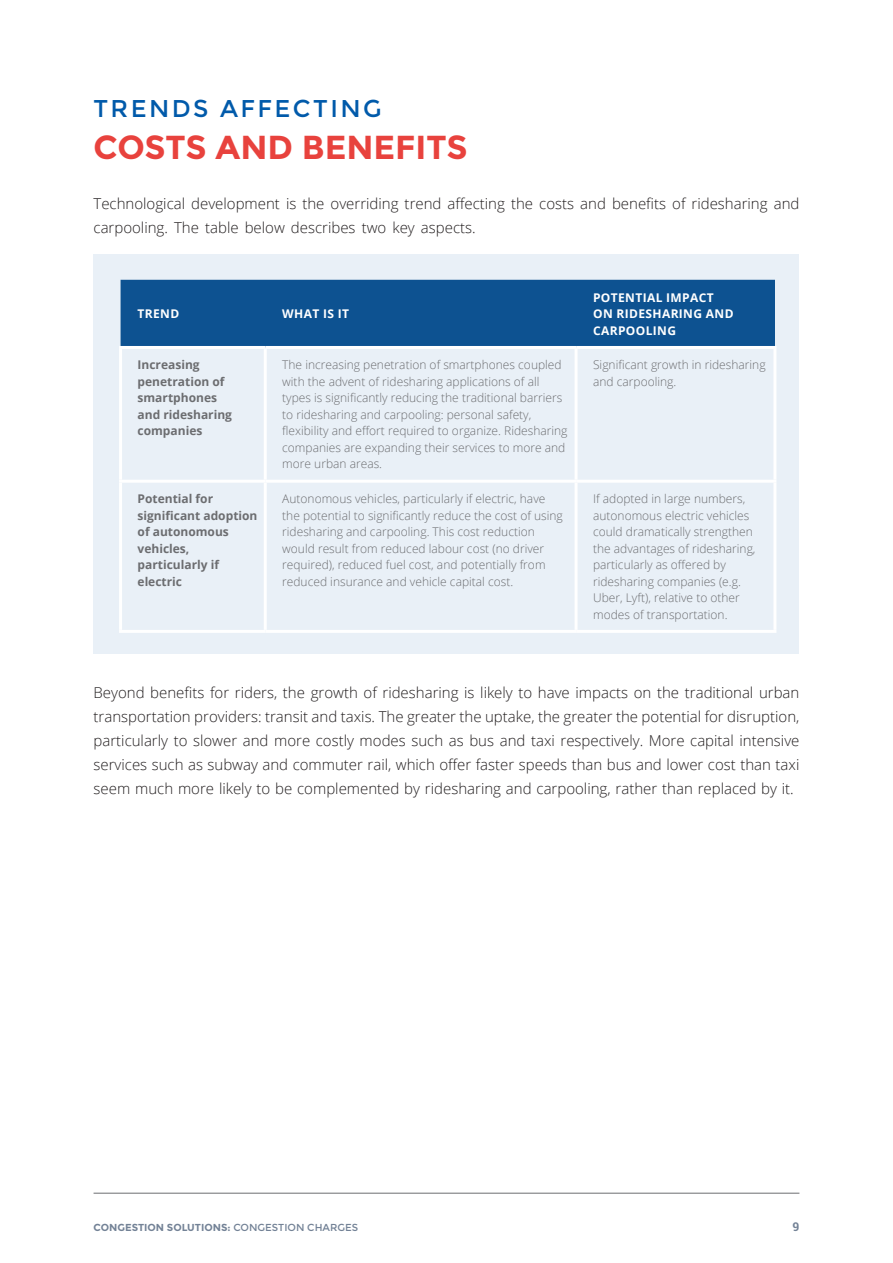
<style>
.page{position:relative;width:893px;height:1263px;background:#fff}
.page>*{position:absolute;margin:0;border:0;box-sizing:border-box;transform-origin:0 0}
.MAIN_TITLE{font:700 33.15px "Montserrat";color:#e8423d}
.MAIN_TITLE_-_TOP{font:24.3px "Montserrat";letter-spacing:.1em;color:#015aaa}
.BODY{font:300 15px/24px "Open Sans";color:#231f20}
.TABLE_BODY{font:300 12px/16.5px "Open Sans";color:#6c6d70}
.TABLE_BODY-2{font:700 12px/16.5px "Open Sans";color:#6c6d70}
.FIRST_ROW_-_HEADING{font:700 12px/16.5px "Open Sans";letter-spacing:.03em;color:#fff}
.t1{font:700 12px "Roboto";color:#738296}
.t2{font:700 10.2px "Montserrat";color:#738296}
.s1{font-weight:400}
</style>
<div class="page">
<div style="left:94px;top:254px;width:705px;height:399px;background:#e9f0f7"></div>
<div style="left:121px;top:280px;width:654px;height:66px;background:#0d5291"></div>
<hr style="left:119px;top:346px;width:146px;height:3px;background:#fff">
<hr style="left:119px;top:349px;width:3px;height:131px;background:#fff">
<hr style="left:265px;top:346px;width:311px;height:3px;background:#fff">
<hr style="left:264px;top:349px;width:3px;height:131px;background:#fff">
<hr style="left:576px;top:346px;width:200px;height:3px;background:#fff">
<hr style="left:575px;top:349px;width:3px;height:131px;background:#fff">
<hr style="left:773px;top:349px;width:3px;height:131px;background:#fff">
<hr style="left:119px;top:480px;width:146px;height:3px;background:#fff">
<hr style="left:119px;top:483px;width:3px;height:147px;background:#fff">
<hr style="left:265px;top:480px;width:311px;height:3px;background:#fff">
<hr style="left:264px;top:483px;width:3px;height:147px;background:#fff">
<hr style="left:576px;top:480px;width:200px;height:3px;background:#fff">
<hr style="left:575px;top:483px;width:3px;height:147px;background:#fff">
<hr style="left:773px;top:483px;width:3px;height:147px;background:#fff">
<hr style="left:119px;top:630px;width:146px;height:3px;background:#fff">
<hr style="left:265px;top:630px;width:311px;height:3px;background:#fff">
<hr style="left:576px;top:630px;width:200px;height:3px;background:#fff">
<hr style="left:94px;top:1193px;width:705px;height:1px;background:#6c6d70">
<p class="MAIN_TITLE_-_TOP" style="left:94px;top:94px;width:289px">TRENDS AFFECTING</p>
<p class="MAIN_TITLE" style="left:94px;top:128px;width:376px">COSTS AND BENEFITS</p>
<p class="BODY" style="left:94px;top:191px;width:707px">Technological development is the overriding trend affecting the costs and benefits of ridesharing and carpooling. The table below describes two key aspects.</p>
<p class="FIRST_ROW_-_HEADING" style="left:138px;top:305px;width:43px">TREND</p>
<p class="FIRST_ROW_-_HEADING" style="left:282px;top:305px;width:68px">WHAT IS IT</p>
<p class="FIRST_ROW_-_HEADING" style="left:593px;top:289px;width:142px">POTENTIAL IMPACT<br>ON RIDESHARING AND<br>CARPOOLING</p>
<p class="TABLE_BODY-2" style="left:138px;top:356px;width:96px">Increasing penetration of smartphones and ridesharing companies</p>
<p class="TABLE_BODY" style="left:282px;top:356px;width:287px">The increasing penetration of smartphones coupled with the advent of ridesharing applications of all types is significantly reducing the traditional barriers to ridesharing and carpooling: personal safety, flexibility and effort required to organize. Ridesharing companies are expanding their services to more and more urban areas.</p>
<p class="TABLE_BODY" style="left:593px;top:356px;width:174px">Significant growth in ridesharing and carpooling.</p>
<p class="TABLE_BODY-2" style="left:138px;top:490px;width:121px">Potential for significant adoption of autonomous vehicles, particularly if electric</p>
<p class="TABLE_BODY" style="left:282px;top:490px;width:282px">Autonomous vehicles, particularly if electric, have the potential to significantly reduce the cost of using ridesharing and carpooling. This cost reduction would result from reduced labour cost (no driver required), reduced fuel cost, and potentially from reduced insurance and vehicle capital cost.</p>
<p class="TABLE_BODY" style="left:593px;top:490px;width:164px">If adopted in large numbers, autonomous electric vehicles could dramatically strengthen the advantages of ridesharing, particularly as offered by ridesharing companies (e.g.<br>Uber, Lyft), relative to other modes of transportation.</p>
<p class="BODY" style="left:94px;top:680px;width:707px;text-align:justify">Beyond benefits for riders, the growth of ridesharing is likely to have impacts on the traditional urban transportation providers: transit and taxis. The greater the uptake, the greater the potential for disruption, particularly to slower and more costly modes such as bus and taxi respectively. More capital intensive services such as subway and commuter rail, which offer faster speeds than bus and lower cost than taxi seem much more likely to be complemented by ridesharing and carpooling, rather than replaced by it.</p>
<p class="t2" style="left:94px;top:1221px;width:266px">CONGESTION SOLUTIONS: <span class="s1">CONGESTION CHARGES</span></p>
<p class="t1" style="left:792px;top:1218px;width:8px">9</p>
</div>
